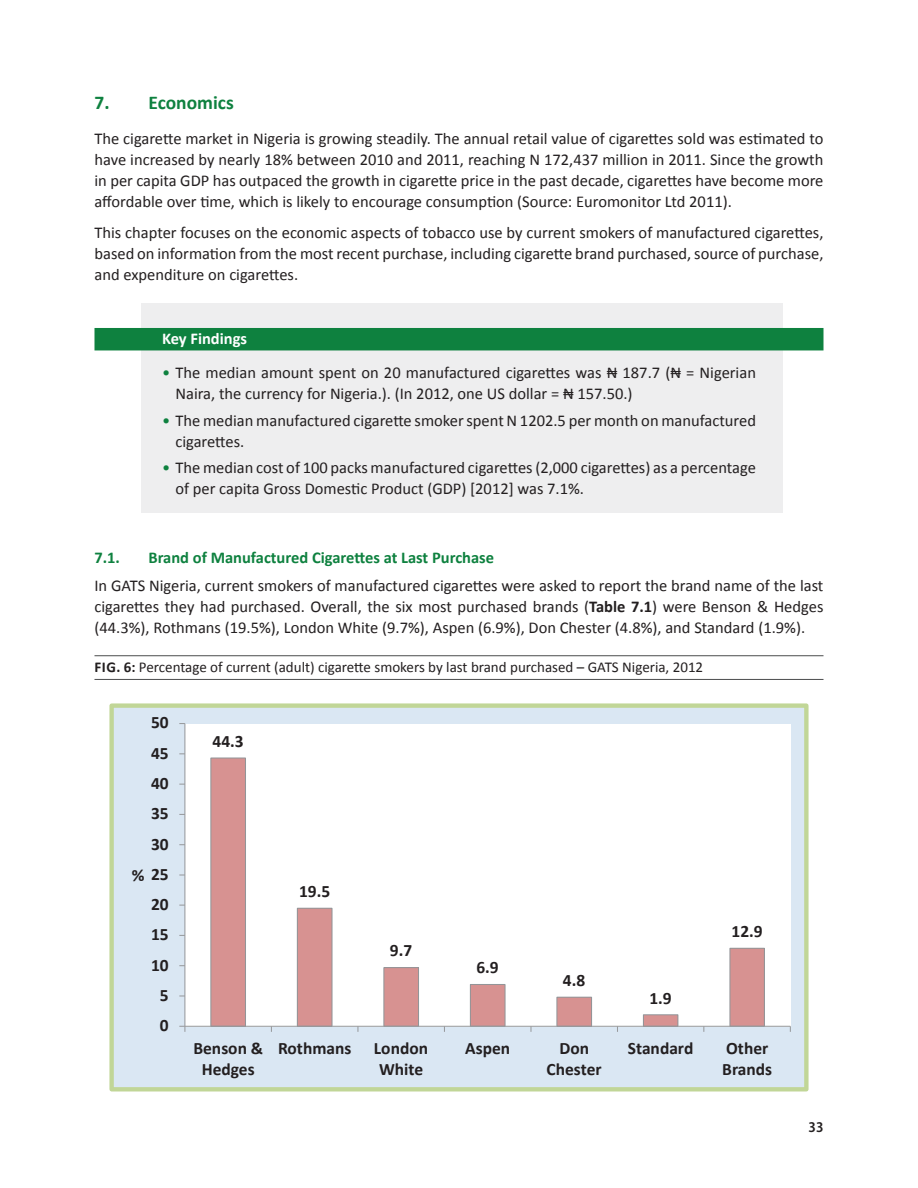
<style>
.page{position:relative;width:918px;height:1188px;background:#fff}
.page>*{position:absolute;margin:0;border:0;box-sizing:border-box;transform-origin:0 0}
.L3_Subhead_-_Green_w{font:700 19.5px "Calibri";color:#0e813f}
.t1{font:700 17.4px/21.3px "Calibri";color:#231f20;text-align:center}
.Body_Justified{font:16.5px/21px "Calibri";color:#231f20;text-align:justify}
.L2_Subhead_-_Green{font:700 16.5px "Calibri";color:#0e813f}
.L2_Subhead_-_Key_Fin{font:700 16.5px "Calibri";color:#fff}
.t2{font:15px "Calibri";color:#231f20}
.t3{font:600 semi-condensed 15px "Myriad Pro";color:#231f20}
.s1{color:#0e813f}
.s2{font-weight:700}
</style>
<div class="page">
<div style="left:142px;top:304px;width:641px;height:209px;background:#eeeeef"></div>
<div style="left:94px;top:328px;width:730px;height:22px;background:#0e813f"></div>
<hr style="left:94px;top:655px;width:730px;height:1px;background:#4b4c4d">
<hr style="left:94px;top:679px;width:730px;height:1px;background:#4b4c4d">
<div style="left:112px;top:706px;width:695px;height:383px;background:#dae7f3"></div>
<div style="left:185px;top:724px;width:606px;height:302px;background:#fff"></div>
<div style="left:211px;top:758px;width:34px;height:268px;background:#d79291"></div>
<div style="left:210px;top:758px;width:36px;height:269px;border:1px solid #939598"></div>
<div style="left:297px;top:908px;width:35px;height:118px;background:#d79291"></div>
<div style="left:297px;top:908px;width:36px;height:119px;border:1px solid #939598"></div>
<div style="left:384px;top:968px;width:35px;height:58px;background:#d79291"></div>
<div style="left:383px;top:967px;width:36px;height:60px;border:1px solid #939598"></div>
<div style="left:470px;top:984px;width:35px;height:42px;background:#d79291"></div>
<div style="left:470px;top:984px;width:36px;height:43px;border:1px solid #939598"></div>
<div style="left:557px;top:997px;width:35px;height:29px;background:#d79291"></div>
<div style="left:556px;top:997px;width:36px;height:30px;border:1px solid #939598"></div>
<div style="left:643px;top:1015px;width:35px;height:11px;background:#d79291"></div>
<div style="left:643px;top:1014px;width:35px;height:13px;border:1px solid #939598"></div>
<div style="left:730px;top:948px;width:34px;height:78px;background:#d79291"></div>
<div style="left:729px;top:948px;width:36px;height:79px;border:1px solid #939598"></div>
<hr style="left:184px;top:724px;width:1px;height:302px;background:#989a9d">
<svg style="left:179px;top:995px;width:6px;height:2px"></svg>
<svg style="left:179px;top:874px;width:6px;height:2px"></svg>
<hr style="left:185px;top:1026px;width:605px;height:1px;background:#989a9d">
<svg style="left:530px;top:1026px;width:2px;height:6px"></svg>
<div style="left:109px;top:703px;width:700px;height:388px;border:4px solid #c1d697"></div>
<p class="L3_Subhead_-_Green_w" style="left:94px;top:90px;width:141px">7. Economics</p>
<p class="Body_Justified" style="left:94px;top:128px;width:731px">The cigarette market in Nigeria is growing steadily. The annual retail value of cigarettes sold was estimated to have increased by nearly 18% between 2010 and 2011, reaching N 172,437 million in 2011. Since the growth in per capita GDP has outpaced the growth in cigarette price in the past decade, cigarettes have become more affordable over time, which is likely to encourage consumption (Source: Euromonitor Ltd 2011).</p>
<p class="Body_Justified" style="left:94px;top:223px;width:731px">This chapter focuses on the economic aspects of tobacco use by current smokers of manufactured cigarettes, based on information from the most recent purchase, including cigarette brand purchased, source of purchase, and expenditure on cigarettes.</p>
<p class="L2_Subhead_-_Key_Fin" style="left:162px;top:328px;width:87px">Key Findings</p>
<p class="Body_Justified" style="left:176px;top:362px;width:582px;text-indent:-14px"><span class="s1">•</span> The median amount spent on 20 manufactured cigarettes was ₦ 187.7 (₦ = Nigerian<br>Naira, the currency for Nigeria.). (In 2012, one US dollar = ₦ 157.50.)</p>
<p class="Body_Justified" style="left:176px;top:410px;width:582px;text-indent:-14px"><span class="s1">•</span> The median manufactured cigarette smoker spent N 1202.5 per month on manufactured cigarettes.</p>
<p class="Body_Justified" style="left:176px;top:457px;width:582px;text-indent:-14px"><span class="s1">•</span> The median cost of 100 packs manufactured cigarettes (2,000 cigarettes) as a percentage of per capita Gross Domestic Product (GDP) [2012] was 7.1%.</p>
<p class="L2_Subhead_-_Green" style="left:94px;top:547px;width:27px">7.1.</p>
<p class="L2_Subhead_-_Green" style="left:149px;top:547px;width:347px">Brand of Manufactured Cigarettes at Last Purchase</p>
<p class="Body_Justified" style="left:94px;top:575px;width:731px">In GATS Nigeria, current smokers of manufactured cigarettes were asked to report the brand name of the last cigarettes they had purchased. Overall, the six most purchased brands (<span class="s2">Table 7.1</span>) were Benson &amp; Hedges (44.3%), Rothmans (19.5%), London White (9.7%), Aspen (6.9%), Don Chester (4.8%), and Standard (1.9%).</p>
<p class="t2" style="left:94px;top:657px;width:610px"><span class="s2">Fi g. 6:</span> Percentage of current (adult) cigarette smokers by last brand purchased – GATS Nigeria, 2012</p>
<p class="t1" style="left:151px;top:712px;width:19px">50</p>
<p class="t1" style="left:151px;top:742px;width:19px">45</p>
<p class="t1" style="left:151px;top:773px;width:19px">40</p>
<p class="t1" style="left:151px;top:803px;width:19px">35</p>
<p class="t1" style="left:151px;top:833px;width:19px">30</p>
<p class="t1" style="left:132px;top:863px;width:38px">% 25</p>
<p class="t1" style="left:151px;top:894px;width:19px">20</p>
<p class="t1" style="left:151px;top:924px;width:19px">15</p>
<p class="t1" style="left:151px;top:954px;width:19px">10</p>
<p class="t1" style="left:160px;top:985px;width:10px">5</p>
<p class="t1" style="left:160px;top:1015px;width:10px">0</p>
<p class="t1" style="left:213px;top:730px;width:33px">44.3</p>
<p class="t1" style="left:299px;top:881px;width:33px">19.5</p>
<p class="t1" style="left:390px;top:940px;width:24px">9.7</p>
<p class="t1" style="left:476px;top:957px;width:24px">6.9</p>
<p class="t1" style="left:563px;top:970px;width:24px">4.8</p>
<p class="t1" style="left:649px;top:987px;width:24px">1.9</p>
<p class="t1" style="left:732px;top:921px;width:33px">12.9</p>
<p class="t1" style="left:193px;top:1037px;width:71px">Benson &amp;<br>Hedges</p>
<p class="t1" style="left:278px;top:1037px;width:75px">Rothmans</p>
<p class="t1" style="left:374px;top:1037px;width:56px;text-align:left">London<br>White</p>
<p class="t1" style="left:465px;top:1037px;width:47px">Aspen</p>
<p class="t1" style="left:547px;top:1037px;width:56px">Don<br>Chester</p>
<p class="t1" style="left:628px;top:1037px;width:67px">Standard</p>
<p class="t1" style="left:722px;top:1037px;width:51px;text-align:left">Other<br>Brands</p>
<p class="t3" style="left:809px;top:1118px;width:16px">33</p>
</div>
